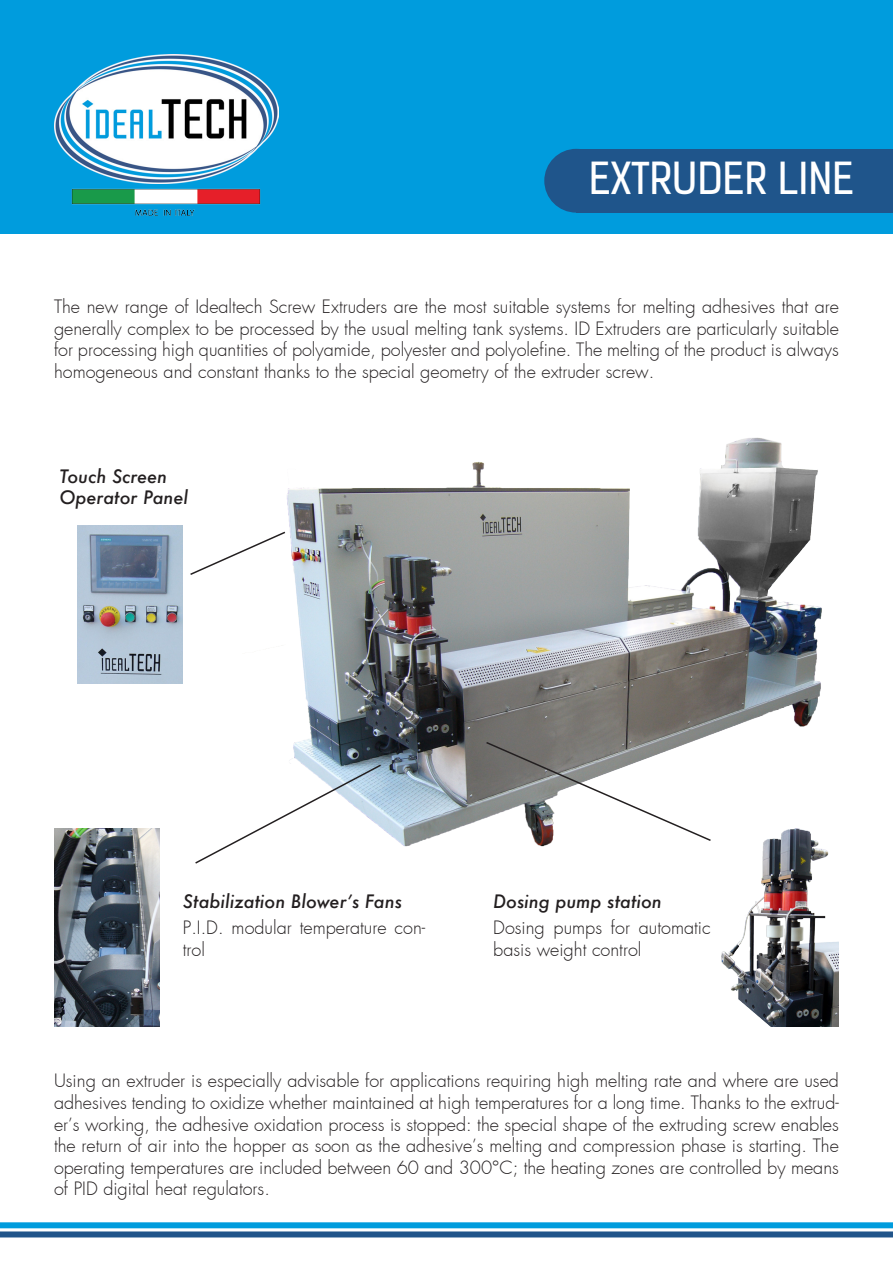
<style>
.page{position:relative;width:893px;height:1263px;background:#fff}
.page>*{position:absolute;margin:0;border:0;box-sizing:border-box;transform-origin:0 0}
.t1{font:42px "Kelson Sans";color:#fff}
.t2{font:300 18px/21.6px "Futura";color:#231f20;text-align:justify}
.t3{font:italic 500 18px "Futura";color:#231f20}
</style>
<div class="page">
<div style="left:0;top:0;width:893px;height:234px;background:#009cdd"></div>
<div style="left:0;top:1222px;width:893px;height:6px;background:#009cdd"></div>
<div style="left:0;top:1231px;width:893px;height:6px;background:#21558a"></div>
<div style="left:576px;top:149px;width:317px;height:64px;background:#1f558b"></div>
<div style="left:544px;top:149px;width:64px;height:64px;background:#1f558b;border-radius:50%"></div>
<img style="left:54px;top:54px;width:224px;height:106px">
<img style="left:71px;top:160px;width:190px;height:56px">
<img style="left:287px;top:437px;width:535px;height:410px">
<img style="left:54px;top:829px;width:106px;height:197px">
<img style="left:721px;top:829px;width:118px;height:197px">
<img style="left:77px;top:526px;width:106px;height:158px">
<svg style="left:190px;top:531px;width:96px;height:44px"></svg>
<svg style="left:195px;top:763px;width:188px;height:101px"></svg>
<svg style="left:485px;top:741px;width:227px;height:101px"></svg>
<p class="t1" style="left:589px;top:153px;width:267px">EXTRUDER LINE</p>
<p class="t2" style="left:54px;top:296px;width:786px">The new range of Idealtech Screw Extruders are the most suitable systems for melting adhesives that are generally complex to be processed by the usual melting tank systems. ID Extruders are particularly suitable for processing high quantities of polyamide, polyester and polyolefine. The melting of the product is always homogeneous and constant thanks to the special geometry of the extruder screw.</p>
<p class="t3" style="left:60px;top:464px;width:109px">Touch Screen</p>
<p class="t3" style="left:60px;top:485px;width:130px">Operator Panel</p>
<p class="t3" style="left:183px;top:889px;width:221px">Stabilization Blower’s Fans</p>
<p class="t2" style="left:183px;top:917px;width:244px">P.I.D. modular temperature con&shy;trol</p>
<p class="t3" style="left:493px;top:889px;width:170px">Dosing pump station</p>
<p class="t2" style="left:493px;top:917px;width:219px">Dosing pumps for automatic basis weight control</p>
<p class="t2" style="left:54px;top:1070px;width:786px">Using an extruder is especially advisable for applications requiring high melting rate and where are used adhesives tending to oxidize whether maintained at high temperatures for a long time. Thanks to the extrud&shy;er’s working, the adhesive oxidation process is stopped: the special shape of the extruding screw enables the return of air into the hopper as soon as the adhesive’s melting and compression phase is starting. The operating temperatures are included between 60 and 300°C; the heating zones are controlled by means of PID digital heat regulators.</p>
</div>
